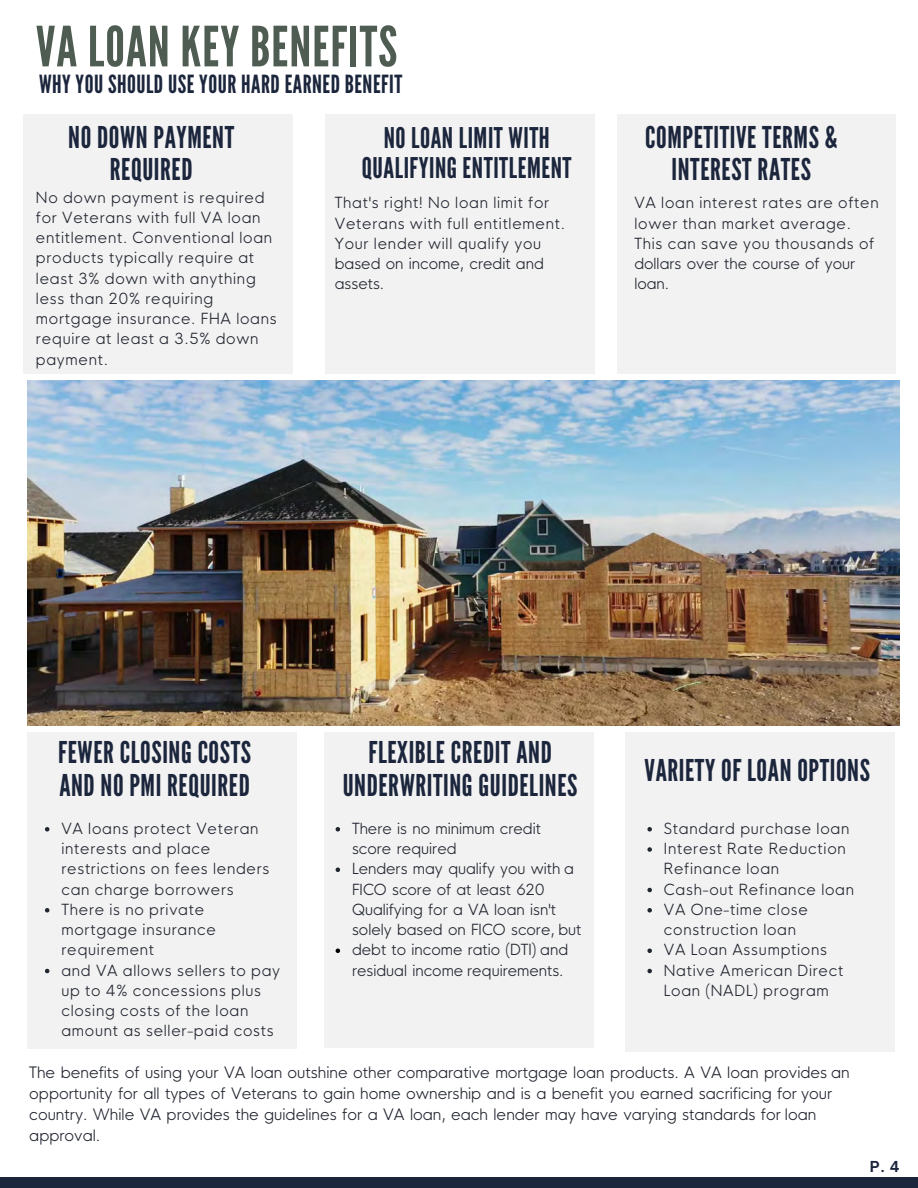
<style>
.page{position:relative;width:918px;height:1188px;background:#fff}
.page>*{position:absolute;margin:0;border:0;box-sizing:border-box;transform-origin:0 0}
.t1{font:55.35px "League Gothic";letter-spacing:.02em;color:#4e5c51}
.t2{font:30px/32.7px "League Gothic";letter-spacing:.02em;color:#1b253c;text-align:center}
.t3{font:28.5px/30.3px "League Gothic";letter-spacing:.02em;color:#1b253c;text-align:center}
.t4{font:25.05px "League Gothic";letter-spacing:.02em;color:#1b253c}
.t5{font:300 15.3px/21.1px "HK Nova";color:#222630}
.t6{font:300 15px/20.2px "HK Nova";letter-spacing:.05em;color:#222630}
.t7{font:300 15px/20.2px "HK Nova";color:#222630}
.t8{font:700 14.7px "HK Nova";color:#1b253c}
</style>
<div class="page">
<div style="left:23px;top:115px;width:269px;height:258px;background:#f2f2f2"></div>
<img style="left:28px;top:381px;width:872px;height:345px">
<div style="left:28px;top:732px;width:269px;height:316px;background:#f2f2f2"></div>
<div style="left:324px;top:732px;width:270px;height:316px;background:#f2f2f2"></div>
<div style="left:626px;top:732px;width:269px;height:320px;background:#f2f2f2"></div>
<div style="left:326px;top:115px;width:268px;height:258px;background:#f2f2f2"></div>
<div style="left:617px;top:115px;width:278px;height:258px;background:#f2f2f2"></div>
<div style="left:0;top:1177px;width:918px;height:11px;background:#1b253c"></div>
<svg style="left:647px;top:827px;width:5px;height:5px"></svg>
<svg style="left:647px;top:847px;width:5px;height:5px"></svg>
<svg style="left:647px;top:888px;width:5px;height:4px"></svg>
<svg style="left:647px;top:908px;width:5px;height:5px"></svg>
<svg style="left:647px;top:949px;width:5px;height:4px"></svg>
<svg style="left:647px;top:969px;width:5px;height:4px"></svg>
<svg style="left:45px;top:827px;width:4px;height:5px"></svg>
<svg style="left:45px;top:908px;width:4px;height:5px"></svg>
<svg style="left:45px;top:969px;width:4px;height:4px"></svg>
<svg style="left:336px;top:827px;width:4px;height:5px"></svg>
<svg style="left:336px;top:868px;width:4px;height:4px"></svg>
<svg style="left:336px;top:949px;width:4px;height:4px"></svg>
<h1 class="t1" style="left:36px;top:15px;width:363px">VA LOAN KEY BENEFITS</h1>
<h3 class="t4" style="left:39px;top:70px;width:365px">WHY YOU SHOULD USE YOUR HARD EARNED BENEFIT</h3>
<h2 class="t2" style="left:68px;top:121px;width:167px">NO DOWN PAYMENT<br>REQUIRED</h2>
<h2 class="t2" style="left:645px;top:121px;width:194px">COMPETITIVE TERMS &amp;<br>INTEREST RATES</h2>
<h3 class="t3" style="left:362px;top:123px;width:211px">NO LOAN LIMIT WITH<br>QUALIFYING ENTITLEMENT</h3>
<p class="t6" style="left:335px;top:193px;width:232px">That's right! No loan limit for<br>Veterans with full entitlement.<br>Your lender will qualify you based on income, credit and assets.</p>
<p class="t6" style="left:36px;top:187px;width:242px">No down payment is required for Veterans with full VA loan entitlement. Conventional loan products typically require at least 3% down with anything less than 20% requiring mortgage insurance. FHA loans require at least a 3.5% down payment.</p>
<p class="t6" style="left:634px;top:193px;width:246px">VA loan interest rates are often lower than market average.<br>This can save you thousands of dollars over the course of your loan.</p>
<h2 class="t2" style="left:58px;top:737px;width:194px;text-align:left">FEWER CLOSING COSTS<br>AND NO PMI REQUIRED</h2>
<h2 class="t2" style="left:343px;top:737px;width:236px">FLEXIBLE CREDIT AND<br>UNDERWRITING GUIDELINES</h2>
<p class="t6" style="left:61px;top:818px;width:220px">VA loans protect Veteran interests and place restrictions on fees lenders can charge borrowers<br>There is no private mortgage insurance requirement<br>and VA allows sellers to pay up to 4% concessions plus closing costs of the loan amount as seller-paid costs</p>
<p class="t7" style="left:352px;top:818px;width:231px">There is no minimum credit score required<br>Lenders may qualify you with a<br>FICO score of at least 620<br>Qualifying for a VA loan isn't solely based on FICO score, but debt to income ratio (DTI) and residual income requirements.</p>
<h2 class="t2" style="left:645px;top:755px;width:227px">VARIETY OF LOAN OPTIONS</h2>
<p class="t6" style="left:664px;top:818px;width:192px">Standard purchase loan<br>Interest Rate Reduction<br>Refinance loan<br>Cash-out Refinance loan<br>VA One-time close construction loan<br>VA Loan Assumptions<br>Native American Direct<br>Loan (NADL) program</p>
<p class="t5" style="left:29px;top:1062px;width:822px">The benefits of using your VA loan outshine other comparative mortgage loan products. A VA loan provides an opportunity for all types of Veterans to gain home ownership and is a benefit you earned sacrificing for your country. While VA provides the guidelines for a VA loan, each lender may have varying standards for loan approval.</p>
<p class="t8" style="left:870px;top:1158px;width:31px">P. 4</p>
</div>
